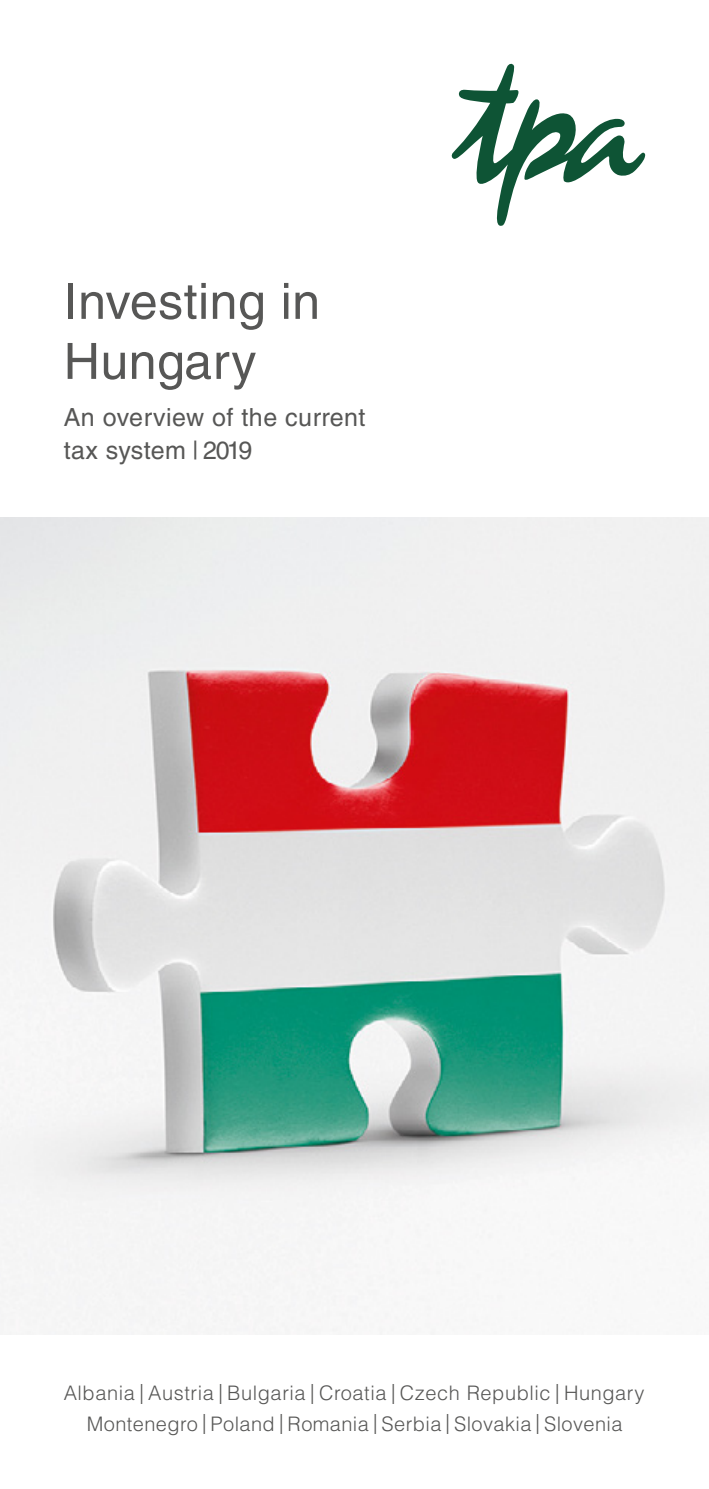
<style>
.page{position:relative;width:709px;height:1489px;background:#fff}
.page>*{position:absolute;margin:0;border:0;box-sizing:border-box;transform-origin:0 0}
.t1{font:50px/60px "Helvetica LT Std";letter-spacing:.01em;color:#575756}
.t2{font:25px/32.5px "Helvetica LT Std";letter-spacing:.02em;color:#575756}
.t3{font:300 20px/30px "Helvetica LT Std";letter-spacing:.03em;color:#575756;text-align:center}
</style>
<div class="page">
<img style="left:0;top:517px;width:709px;height:817px">
<svg style="left:452px;top:64px;width:193px;height:162px"></svg>
<h1 class="t1" style="left:64px;top:271px;width:258px">Investing in<br>Hungary</h1>
<p class="t2" style="left:64px;top:401px;width:303px">An overview of the current tax system | 2019</p>
<p class="t3" style="left:64px;top:1377px;width:582px">Albania | Austria | Bulgaria | Croatia | Czech Republic | Hungary<br>Montenegro | Poland | Romania | Serbia | Slovakia | Slovenia</p>
</div>
